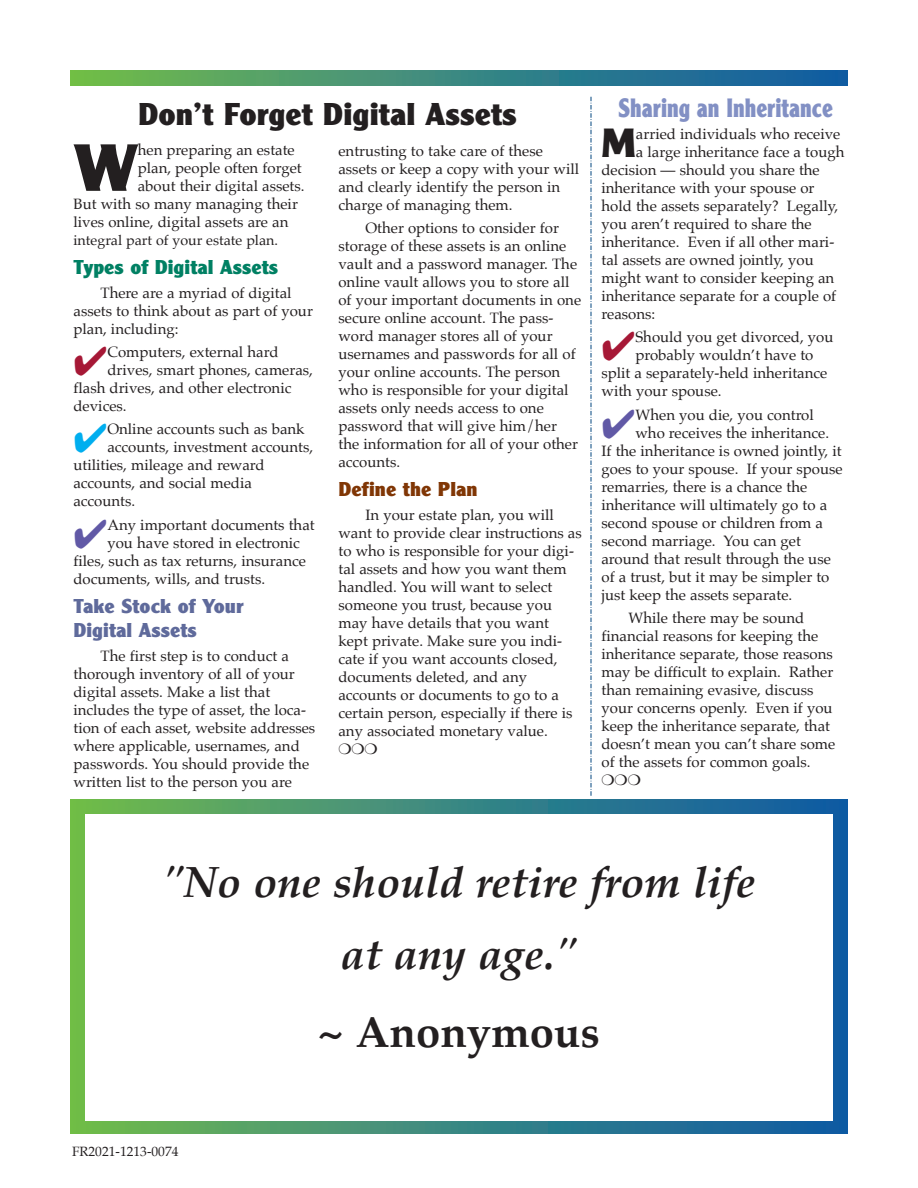
<style>
.page{position:relative;width:918px;height:1188px;background:#fff}
.page>*{position:absolute;margin:0;border:0;box-sizing:border-box;transform-origin:0 0}
.t1{font:69.6px "Clearface Gothic Extra Bold DTC";color:#231f20}
.t2{font:italic 700 43.5px/72px "Palatino";color:#231f20;text-align:center}
.t3{font:700 43.5px "Palatino";color:#231f20}
.t4{font:42.6px "Clearface Gothic Extra Bold DTC";color:#231f20}
.t5{font:33px "Clearface Gothic Extra Bold DTC";color:#231f20}
.t6{font:27.75px "Clearface Gothic Extra Bold DTC";color:#8290c4;scale:.8 1}
.t7{font:21px/24px "Clearface Gothic Extra Bold DTC";color:#5f6a9b}
.t8{font:21px "Clearface Gothic Extra Bold DTC";color:#008063}
.t9{font:21px "Clearface Gothic Extra Bold DTC";color:#803605}
.t10{font:15px/18px "Palatino";color:#231f20}
.t11{font:14.25px "Palatino";color:#231f20}
.t12{font:13.5px "Palatino";color:#231f20}
.s1{color:#a61836}
.s2{color:#6159a6}
.s3{color:#00aeef}
</style>
<div class="page">
<div style="left:70px;top:70px;width:778px;height:16px;background:linear-gradient(to right,#70bb4f,#0b59aa)"></div>
<svg style="left:70px;top:800px;width:778px;height:334px;background:#3e8a7c"></svg>
<div style="left:85px;top:814px;width:747px;height:307px;background:#fff"></div>
<svg style="left:591px;top:97px;width:1px;height:699px"></svg>
<h3 class="t5" style="left:138px;top:103px;width:380px">Don’t Forget Digital Assets</h3>
<h3 class="t6" style="left:618px;top:98px;width:270px">Sharing an Inheritance</h3>
<h3 class="t4" style="left:601px;top:128px;width:36px">M</h3>
<p class="t10" style="left:636px;top:126px;width:206px">arried individuals who receive</p>
<h1 class="t1" style="left:74px;top:143px;width:66px">W</h1>
<p class="t10" style="left:138px;top:142px;width:158px">hen preparing an estate</p>
<p class="t10" style="left:338px;top:143px;width:242px">entrusting to take care of these assets or keep a copy with your will and clearly identify the person in charge of managing them.</p>
<p class="t10" style="left:338px;top:220px;width:244px;text-indent:27px">Other options to consider for storage of these assets is an online vault and a password manager. The online vault allows you to store all of your important documents in one secure online account. The pass&shy;word manager stores all of your usernames and passwords for all of your online accounts. The person who is responsible for your digital assets only needs access to one password that will give him/her the information for all of your other accounts.</p>
<h3 class="t9" style="left:338px;top:482px;width:141px">Define the Plan</h3>
<p class="t10" style="left:338px;top:507px;width:245px;text-indent:27px">In your estate plan, you will want to provide clear instructions as to who is responsible for your digi&shy;tal assets and how you want them handled. You will want to select someone you trust, because you may have details that you want kept private. Make sure you indi&shy;cate if you want accounts closed, documents deleted, and any accounts or documents to go to a certain person, especially if there is any associated monetary value.</p>
<p class="t10" style="left:636px;top:144px;width:210px">a large inheritance face a tough</p>
<p class="t10" style="left:601px;top:162px;width:220px">decision — should you share the</p>
<p class="t10" style="left:601px;top:180px;width:215px">inheritance with your spouse or</p>
<p class="t10" style="left:601px;top:198px;width:238px">hold the assets separately? Legally,</p>
<p class="t10" style="left:601px;top:216px;width:212px">you aren’t required to share the</p>
<p class="t10" style="left:601px;top:234px;width:234px">inheritance. Even if all other mari-</p>
<p class="t10" style="left:601px;top:252px;width:214px">tal assets are owned jointly, you</p>
<p class="t10" style="left:601px;top:270px;width:234px">might want to consider keeping an</p>
<p class="t10" style="left:601px;top:288px;width:236px">inheritance separate for a couple of</p>
<p class="t10" style="left:601px;top:306px;width:55px">reasons:</p>
<p class="t10" style="left:601px;top:329px;width:233px"><span class="s1">✔</span>Should you get divorced, you</p>
<p class="t10" style="left:138px;top:160px;width:165px">plan, people often forget</p>
<p class="t10" style="left:138px;top:178px;width:168px">about their digital assets.</p>
<p class="t10" style="left:74px;top:196px;width:226px">But with so many managing their</p>
<p class="t10" style="left:74px;top:214px;width:216px">lives online, digital assets are an</p>
<p class="t11" style="left:74px;top:233px;width:206px">integral part of your estate plan.</p>
<h3 class="t8" style="left:74px;top:260px;width:206px">Types of Digital Assets</h3>
<p class="t10" style="left:74px;top:285px;width:241px;text-indent:27px">There are a myriad of digital assets to think about as part of your plan, including:</p>
<p class="t10" style="left:74px;top:344px;width:207px"><span class="s1">✔</span>Computers, external hard</p>
<p class="t10" style="left:635px;top:347px;width:180px">probably wouldn’t have to</p>
<p class="t10" style="left:601px;top:365px;width:227px">split a separately-held inheritance</p>
<p class="t10" style="left:601px;top:383px;width:122px">with your spouse.</p>
<p class="t10" style="left:601px;top:407px;width:214px"><span class="s2">✔</span>When you die, you control</p>
<p class="t10" style="left:107px;top:362px;width:207px">drives, smart phones, cameras,</p>
<p class="t10" style="left:73px;top:380px;width:219px">flash drives, and other electronic</p>
<p class="t10" style="left:73px;top:398px;width:55px">devices.</p>
<p class="t10" style="left:74px;top:421px;width:233px"><span class="s3">✔</span>Online accounts such as bank</p>
<p class="t10" style="left:635px;top:425px;width:195px">who receives the inheritance.</p>
<p class="t10" style="left:601px;top:443px;width:242px">If the inheritance is owned jointly, it</p>
<p class="t10" style="left:601px;top:461px;width:243px">goes to your spouse. If your spouse</p>
<p class="t10" style="left:601px;top:479px;width:207px">remarries, there is a chance the</p>
<p class="t10" style="left:601px;top:497px;width:227px">inheritance will ultimately go to a</p>
<p class="t10" style="left:601px;top:515px;width:223px">second spouse or children from a</p>
<p class="t10" style="left:601px;top:533px;width:201px">second marriage. You can get</p>
<p class="t10" style="left:601px;top:551px;width:231px">around that result through the use</p>
<p class="t10" style="left:601px;top:569px;width:230px">of a trust, but it may be simpler to</p>
<p class="t10" style="left:601px;top:587px;width:192px">just keep the assets separate.</p>
<p class="t10" style="left:601px;top:610px;width:235px;text-indent:27px">While there may be sound financial reasons for keeping the inheritance separate, those reasons may be difficult to explain. Rather than remaining evasive, discuss your concerns openly. Even if you keep the inheritance separate, that doesn’t mean you can’t share some of the assets for common goals.</p>
<p class="t10" style="left:107px;top:439px;width:207px">accounts, investment accounts,</p>
<p class="t10" style="left:73px;top:457px;width:193px">utilities, mileage and reward</p>
<p class="t10" style="left:73px;top:475px;width:180px">accounts, and social media</p>
<p class="t10" style="left:73px;top:493px;width:63px">accounts.</p>
<p class="t10" style="left:74px;top:517px;width:243px"><span class="s2">✔</span>Any important documents that</p>
<p class="t10" style="left:107px;top:535px;width:194px">you have stored in electronic</p>
<p class="t10" style="left:73px;top:553px;width:234px">files, such as tax returns, insurance</p>
<p class="t10" style="left:73px;top:571px;width:193px">documents, wills, and trusts.</p>
<h3 class="t7" style="left:74px;top:596px;width:172px">Take Stock of Your<br>Digital Assets</h3>
<p class="t10" style="left:74px;top:648px;width:243px;text-indent:27px">The first step is to conduct a thorough inventory of all of your digital assets. Make a list that includes the type of asset, the loca&shy;tion of each asset, website addresses where applicable, usernames, and passwords. You should provide the written list to the person you are</p>
<h2 class="t2" style="left:162px;top:849px;width:596px">"No one should retire from life at any age."</h2>
<h2 class="t3" style="left:317px;top:1011px;width:284px">~ Anonymous</h2>
<p class="t12" style="left:72px;top:1145px;width:108px">FR2021-1213-0074</p>
</div>
